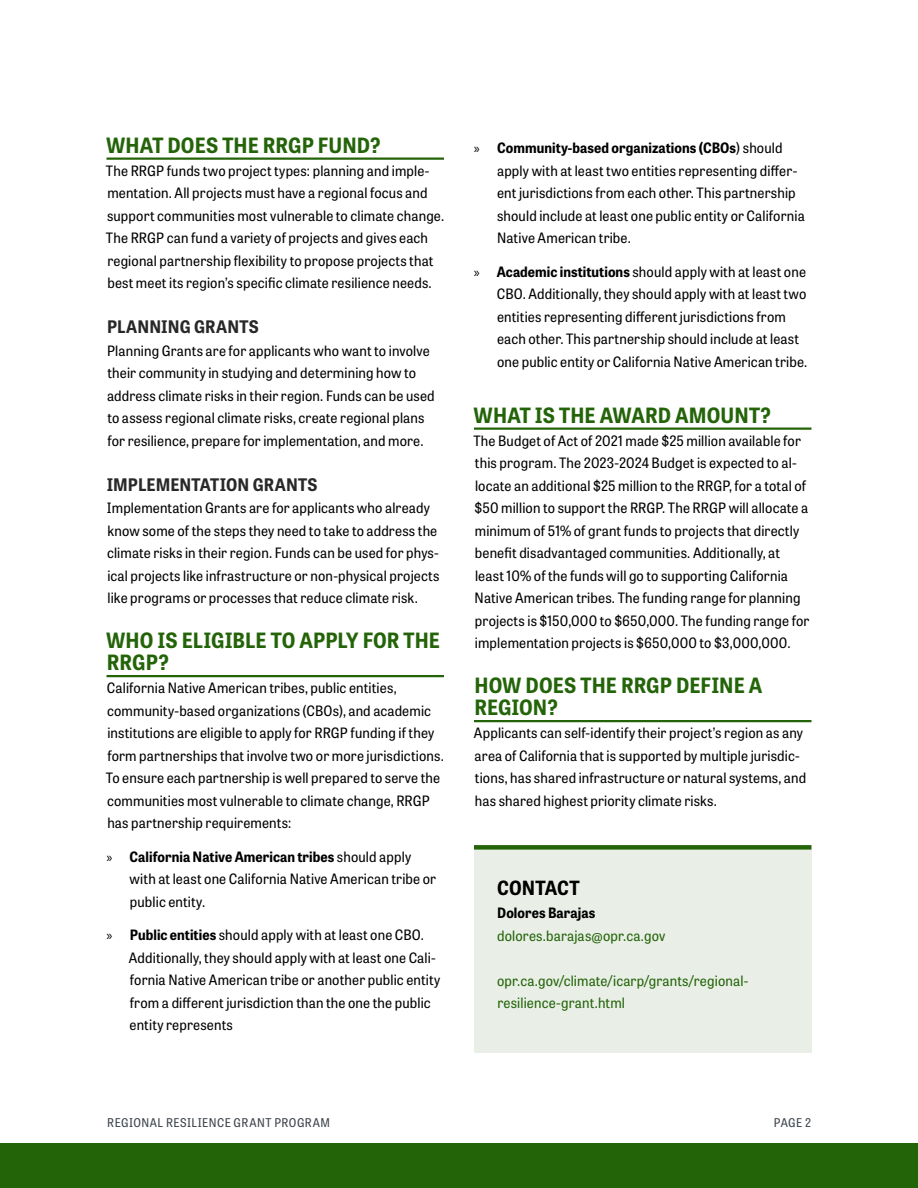
<style>
.page{position:relative;width:918px;height:1188px;background:#fff}
.page>*{position:absolute;margin:0;border:0;box-sizing:border-box;transform-origin:0 0}
.t1{font:700 21px/22.5px "Tablet Gothic Narrow";color:#246409}
.t2{font:700 19.5px "Tablet Gothic Narrow";letter-spacing:.01em;color:#000}
.t3{font:700 17.25px "Tablet Gothic Narrow";letter-spacing:.01em;color:#292829}
.t4{font:14.25px/22.5px "Tablet Gothic Narrow";letter-spacing:.01em;color:#000}
.t5{font:14.25px/22.5px "Tablet Gothic Narrow";letter-spacing:.01em;color:#246409}
.t6{font:700 14.25px "Tablet Gothic Narrow";letter-spacing:.005em;color:#000}
.t7{font:12px "Tablet Gothic Narrow";letter-spacing:.04em;color:#3c434a}
.s1{font-family:"Myriad Pro"}
.s2{font-weight:700}
</style>
<div class="page">
<div style="left:0;top:1143px;width:918px;height:45px;background:#246409"></div>
<hr style="left:106px;top:158px;width:338px;height:2px;background:#246409">
<hr style="left:106px;top:675px;width:338px;height:2px;background:#246409">
<hr style="left:474px;top:428px;width:338px;height:2px;background:#246409">
<hr style="left:474px;top:720px;width:338px;height:2px;background:#246409">
<div style="left:474px;top:850px;width:338px;height:203px;background:#e9efe7"></div>
<div style="left:474px;top:845px;width:338px;height:5px;background:#246409"></div>
<h2 class="t1" style="left:106px;top:133px;width:276px">WHAT DOES THE RRGP FUND?</h2>
<p class="t4" style="left:106px;top:159px;width:340px">The RRGP funds two project types: planning and imple&shy;mentation. All projects must have a regional focus and support communities most vulnerable to climate change.<br>The RRGP can fund a variety of projects and gives each regional partnership flexibility to propose projects that best meet its region’s specific climate resilience needs.</p>
<h3 class="t3" style="left:107px;top:315px;width:153px">PLANNING GRANTS</h3>
<p class="t4" style="left:107px;top:339px;width:329px">Planning Grants are for applicants who want to involve their community in studying and determining how to address climate risks in their region. Funds can be used to assess regional climate risks, create regional plans for resilience, prepare for implementation, and more.</p>
<h3 class="t3" style="left:107px;top:472px;width:212px">IMPLEMENTATION GRANTS</h3>
<p class="t4" style="left:107px;top:496px;width:334px">Implementation Grants are for applicants who already know some of the steps they need to take to address the climate risks in their region. Funds can be used for phys&shy;ical projects like infrastructure or non-physical projects like programs or processes that reduce climate risk.</p>
<h2 class="t1" style="left:106px;top:628px;width:335px">WHO IS ELIGIBLE TO APPLY FOR THE<br>RRGP?</h2>
<p class="t4" style="left:106px;top:676px;width:340px">California Native American tribes, public entities, community-based organizations (CBOs), and academic institutions are eligible to apply for RRGP funding if they form partnerships that involve two or more jurisdictions.<br>To ensure each partnership is well prepared to serve the communities most vulnerable to climate change, RRGP has partnership requirements:</p>
<p class="t4" style="left:130px;top:845px;width:308px;text-indent:-23px"><span class="s1">»</span> <span class="s2">California Native American tribes</span> should apply with at least one California Native American tribe or public entity.</p>
<p class="t4" style="left:129px;top:924px;width:313px;text-indent:-22px"><span class="s1">»</span> <span class="s2">Public entities</span> should apply with at least one CBO.<br>Additionally, they should apply with at least one Cali&shy;fornia Native American tribe or another public entity from a different jurisdiction than the one the public entity represents</p>
<p class="t4" style="left:497px;top:136px;width:309px;text-indent:-23px"><span class="s1">»</span> <span class="s2">Community-based organizations (CBOs</span>) should apply with at least two entities representing differ&shy;ent jurisdictions from each other. This partnership should include at least one public entity or California Native American tribe.</p>
<p class="t4" style="left:497px;top:260px;width:312px;text-indent:-23px"><span class="s1">»</span> <span class="s2">Academic institutions</span> should apply with at least one CBO. Additionally, they should apply with at least two entities representing different jurisdictions from each other. This partnership should include at least one public entity or California Native American tribe.</p>
<h2 class="t1" style="left:474px;top:403px;width:299px">WHAT IS THE AWARD AMOUNT?</h2>
<p class="t4" style="left:473px;top:429px;width:337px">The Budget of Act of 2021 made $25 million available for this program. The 2023-2024 Budget is expected to al&shy;locate an additional $25 million to the RRGP, for a total of $50 million to support the RRGP. The RRGP will allocate a minimum of 51% of grant funds to projects that directly benefit disadvantaged communities. Additionally, at least 10% of the funds will go to supporting California Native American tribes. The funding range for planning projects is $150,000 to $650,000. The funding range for implementation projects is $650,000 to $3,000,000.</p>
<h2 class="t1" style="left:475px;top:673px;width:289px">HOW DOES THE RRGP DEFINE A<br>REGION?</h2>
<p class="t4" style="left:474px;top:721px;width:334px">Applicants can self-identify their project’s region as any area of California that is supported by multiple jurisdic&shy;tions, has shared infrastructure or natural systems, and has shared highest priority climate risks.</p>
<h2 class="t2" style="left:497px;top:874px;width:84px">CONTACT</h2>
<p class="t6" style="left:497px;top:903px;width:100px">Dolores Barajas</p>
<p class="t5" style="left:497px;top:924px;width:170px">dolores.barajas@opr.ca.gov</p>
<p class="t5" style="left:497px;top:969px;width:253px">opr.ca.gov/climate/icarp/grants/regional&shy;resilience-grant.html</p>
<p class="t7" style="left:107px;top:1114px;width:224px">REGIONAL RESILIENCE GRANT PROGRAM</p>
<p class="t7" style="left:774px;top:1114px;width:39px">PAGE 2</p>
</div>
